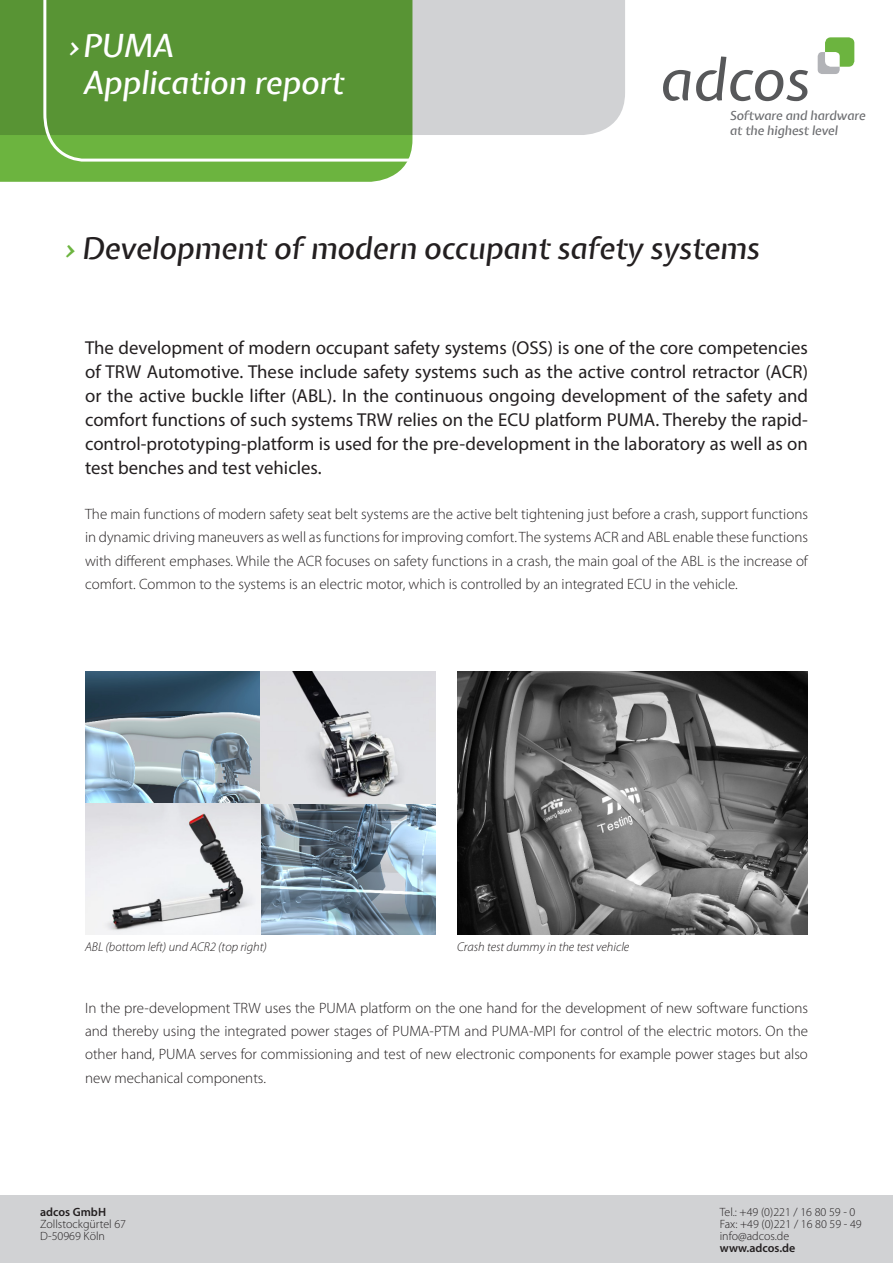
<style>
.page{position:relative;width:893px;height:1263px;background:#fff}
.page>*{position:absolute;margin:0;border:0;box-sizing:border-box;transform-origin:0 0}
.t1{font:italic 500 31.5px/37.5px "Expletus Sans";color:#fff}
.Überschrift{font:italic 500 30px "Expletus Sans";color:#231f20}
.Einleitung{font:18.75px/24px "Myriad Pro";color:#231f20;text-align:justify}
.Fließ_Block{font:300 15px/23.4px "Myriad Pro";color:#231f20;text-align:justify}
.BU{font:italic 300 12.75px "Myriad Pro";color:#231f20}
.t2{font:italic 500 12.45px/15px "Expletus Sans";color:#6c6d70}
.Headline{font:300 12px "Myriad Pro";color:#231f20}
.Headline-2{font:600 12px "Myriad Pro";color:#231f20}
.s1{color:#6cb43f}
</style>
<div class="page">
<div style="left:0;top:1195px;width:893px;height:68px;background:#d1d2d4"></div>
<div style="left:558px;top:0;width:67px;height:135px;background:#d1d2d4"></div>
<svg style="left:0;top:0;width:407px;height:182px;fill:#6cb43f"></svg>
<svg style="left:42px;top:0;width:516px;height:163px"></svg>
<img style="left:457px;top:672px;width:351px;height:262px">
<img style="left:85px;top:672px;width:351px;height:262px">
<img style="left:85px;top:803px;width:175px;height:131px">
<img style="left:260px;top:672px;width:176px;height:131px">
<svg style="left:818px;top:37px;width:36px;height:37px"></svg>
<svg style="left:663px;top:56px;width:145px;height:45px"></svg>
<p class="t1" style="left:83px;top:28px;width:262px;text-indent:-15px">›PUMA<br>Application report</p>
<p class="t2" style="left:730px;top:109px;width:137px">Software and hardware at the highest level</p>
<p class="Überschrift" style="left:65px;top:232px;width:696px"><span class="s1">›</span> Development of modern occupant safety systems</p>
<p class="Einleitung" style="left:85px;top:336px;width:724px">The development of modern occupant safety systems (OSS) is one of the core competencies of TRW Automotive. These include safety systems such as the active control retractor (ACR) or the active buckle lifter (ABL). In the continuous ongoing development of the safety and comfort functions of such systems TRW relies on the ECU platform PUMA. Thereby the rapid&shy;control-prototyping-platform is used for the pre-development in the laboratory as well as on test benches and test vehicles.</p>
<p class="Fließ_Block" style="left:85px;top:502px;width:724px">The main functions of modern safety seat belt systems are the active belt tightening just before a crash, support functions in dynamic driving maneuvers as well as functions for improving comfort. The systems ACR and ABL enable these functions with different emphases. While the ACR focuses on safety functions in a crash, the main goal of the ABL is the increase of comfort. Common to the systems is an electric motor, which is controlled by an integrated ECU in the vehicle.</p>
<p class="BU" style="left:85px;top:939px;width:183px">ABL (bottom left) und ACR2 (top right)</p>
<p class="BU" style="left:457px;top:939px;width:174px">Crash test dummy in the test vehicle</p>
<p class="Fließ_Block" style="left:85px;top:996px;width:724px">In the pre-development TRW uses the PUMA platform on the one hand for the development of new software functions and thereby using the integrated power stages of PUMA-PTM and PUMA-MPI for control of the electric motors. On the other hand, PUMA serves for commissioning and test of new electronic components for example power stages but also new mechanical components.</p>
<p class="Headline-2" style="left:40px;top:1204px;width:67px">adcos GmbH</p>
<p class="Headline" style="left:40px;top:1217px;width:87px">Zollstockgürtel 67</p>
<p class="Headline" style="left:40px;top:1229px;width:66px">D-50969 Köln</p>
<p class="Headline" style="left:720px;top:1205px;width:137px">Tel.: +49 (0)221 / 16 80 59 - 0</p>
<p class="Headline" style="left:720px;top:1217px;width:143px">Fax: +49 (0)221 / 16 80 59 - 49</p>
<p class="Headline" style="left:720px;top:1229px;width:71px">info@adcos.de</p>
<p class="Headline-2" style="left:720px;top:1240px;width:77px">www.adcos.de</p>
</div>
